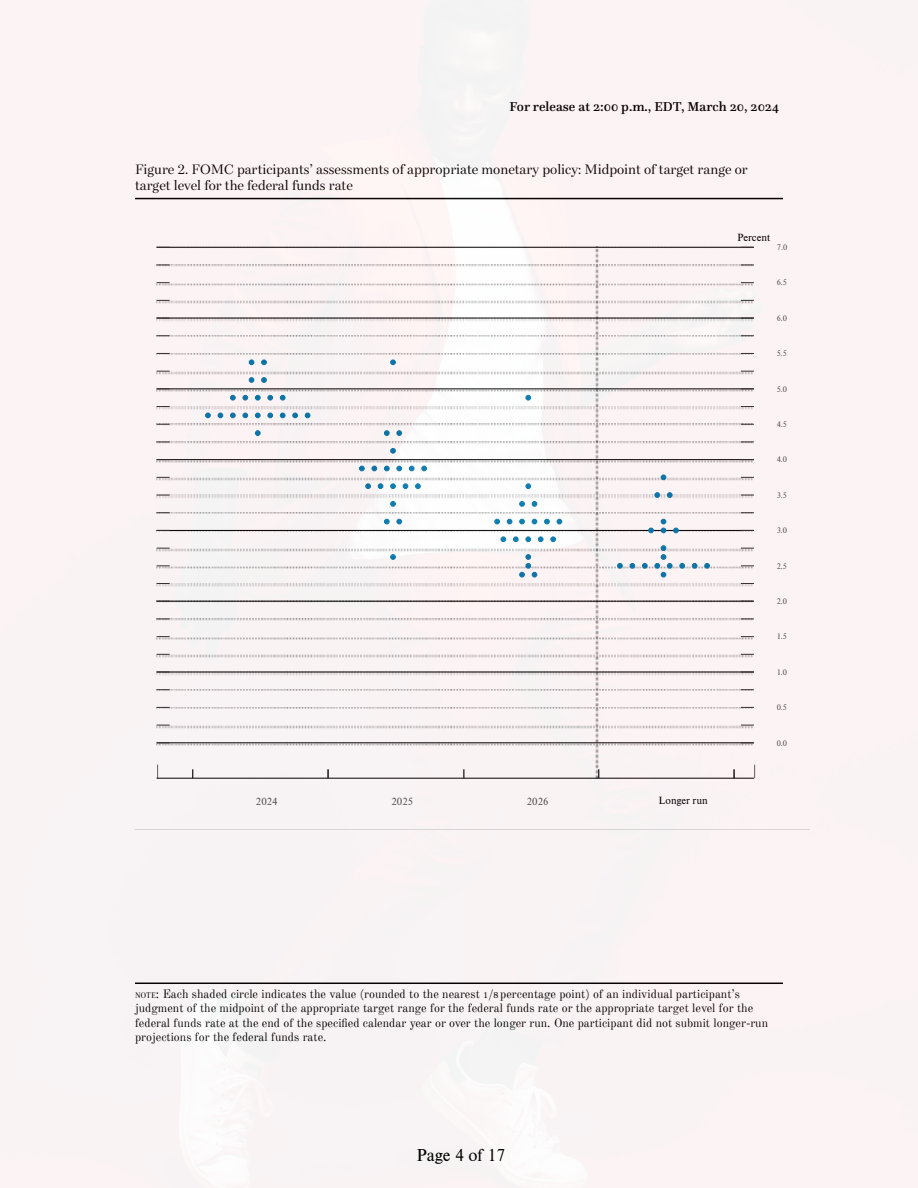
<style>
.page{position:relative;width:918px;height:1188px;background:#fff}
.page>*{position:absolute;margin:0;border:0;box-sizing:border-box;transform-origin:0 0}
.t1{font:18px "Nimbus Rom D";color:#000}
.t2{font:13.5px/16.4px "Bressay Display";color:#000}
.t3{font:500 13.5px "Questa";color:#000}
.t4{font:12px/14.2px "Old Standard TT";color:#000}
.t5{font:10.8px "Nimbus Rom D";color:#000}
.t6{font:10.8px "Nimbus Rom D";color:#4d4d4d}
.t7{font:8.4px "Nimbus Rom D";color:#4d4d4d}
.s1{font-family:"Filosofia Grand All SCOT"}
.s2{font-family:"Victorian Orchid";font-weight:300;font-size:8.4px}
.s3{font-style:italic}
</style>
<div class="page">
<img style="left:0;top:0;width:918px;height:1188px">
<p class="t3" style="left:510px;top:98px;width:271px">For release at 2:00 p.m., EDT, March 20, 2024</p>
<p class="t2" style="left:135px;top:161px;width:614px">Figure 2. FOMC participants’ assessments of appropriate monetary policy: Midpoint of target range or target level for the federal funds rate</p>
<p class="t5" style="left:738px;top:230px;width:34px">Percent</p>
<p class="t7" style="left:777px;top:242px;width:12px">7.0</p>
<p class="t7" style="left:777px;top:277px;width:12px">6.5</p>
<p class="t7" style="left:777px;top:313px;width:12px">6.0</p>
<p class="t7" style="left:777px;top:348px;width:12px">5.5</p>
<p class="t7" style="left:777px;top:383px;width:12px">5.0</p>
<p class="t7" style="left:777px;top:419px;width:12px">4.5</p>
<p class="t7" style="left:777px;top:454px;width:12px">4.0</p>
<p class="t7" style="left:777px;top:489px;width:12px">3.5</p>
<p class="t7" style="left:777px;top:525px;width:12px">3.0</p>
<p class="t7" style="left:777px;top:560px;width:12px">2.5</p>
<p class="t7" style="left:777px;top:596px;width:12px">2.0</p>
<p class="t7" style="left:777px;top:631px;width:12px">1.5</p>
<p class="t7" style="left:777px;top:667px;width:12px">1.0</p>
<p class="t7" style="left:777px;top:702px;width:12px">0.5</p>
<p class="t6" style="left:256px;top:794px;width:23px">2024</p>
<p class="t6" style="left:392px;top:794px;width:23px">2025</p>
<p class="t6" style="left:527px;top:794px;width:23px">2026</p>
<p class="t5" style="left:659px;top:794px;width:50px">Longer run</p>
<p class="t7" style="left:777px;top:737px;width:12px">0.0</p>
<p class="t4" style="left:135px;top:986px;width:635px"><span class="s1">Note</span>: Each shaded circle indicates the value (rounded to the nearest <span class="s2">1</span><span class="s3">/</span><span class="s2">8</span> percentage point) of an individual participant’s judgment of the midpoint of the appropriate target range for the federal funds rate or the appropriate target level for the federal funds rate at the end of the specified calendar year or over the longer run. One participant did not submit longer-run projections for the federal funds rate.</p>
<h1 class="t1" style="left:417px;top:1143px;width:90px">Page 4 of 17</h1>
</div>
